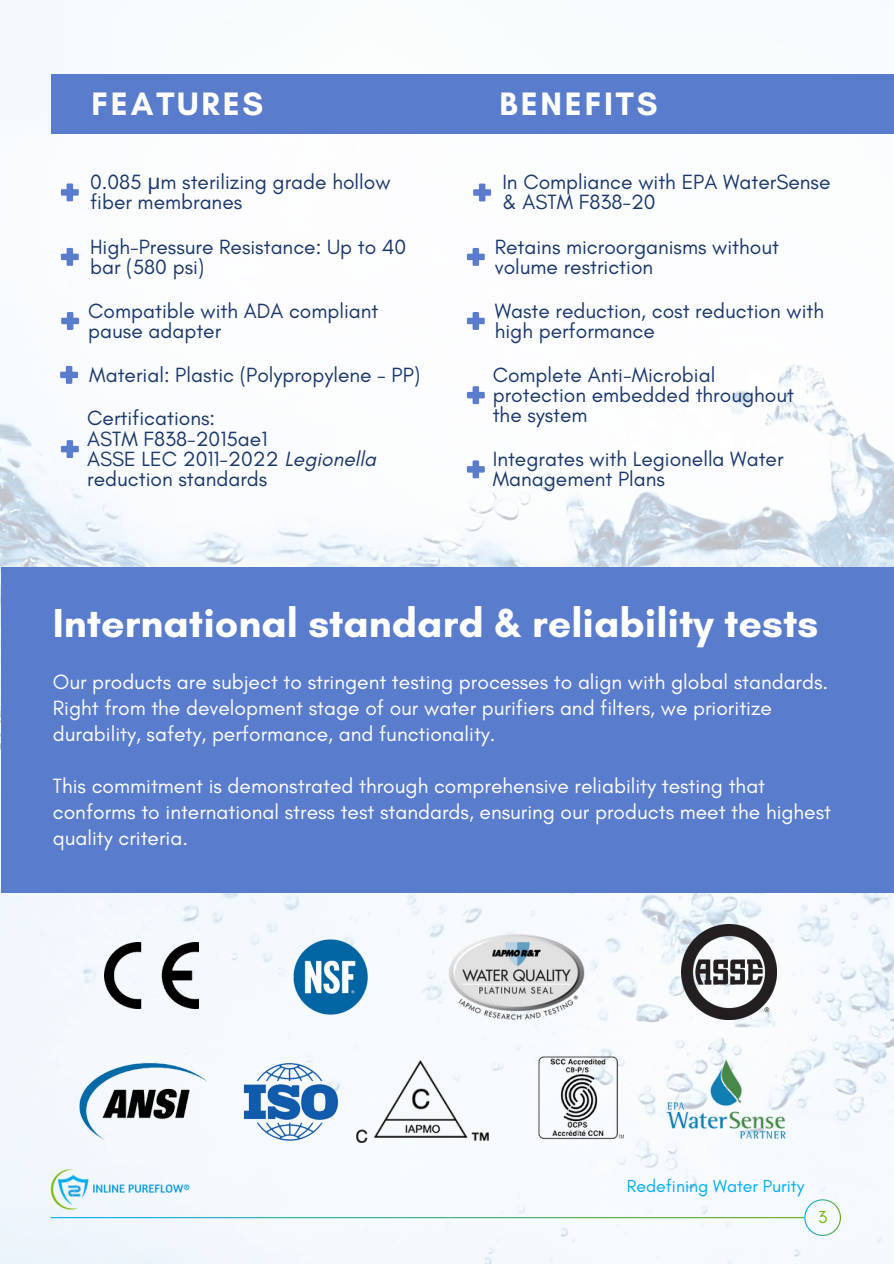
<style>
.page{position:relative;width:894px;height:1264px;background:#fff}
.page>*{position:absolute;margin:0;border:0;box-sizing:border-box;transform-origin:0 0}
.t1{font:700 41.25px "Glacial Indifference";color:#fff}
.t2{font:700 33px "Glacial Indifference";letter-spacing:.085em;color:#fff}
.t3{font:21px/20.2px "Glacial Indifference";color:#1a386b}
.t4{font:21px/25.8px "Glacial Indifference";color:#fff}
.t5{font:17.7px "Glacial Indifference";color:#00adef}
.t6{font:17.7px "Glacial Indifference";color:#76b800}
.s1{font-family:"Noto Sans"}
.s2{font-style:italic}
</style>
<div class="page">
<img style="left:0;top:0;width:893px;height:1263px">
<svg style="left:61px;top:183px;width:18px;height:18px"></svg>
<svg style="left:473px;top:183px;width:18px;height:18px"></svg>
<hr style="left:51px;top:1216px;width:753px;height:2px;background:#fff">
<svg style="left:804px;top:1199px;width:36px;height:36px"></svg>
<div style="left:51px;top:74px;width:842px;height:59px;background:#5a7ccd"></div>
<div style="left:1px;top:567px;width:892px;height:325px;background:#5a7ccd"></div>
<svg style="left:467px;top:248px;width:17px;height:18px"></svg>
<svg style="left:467px;top:312px;width:17px;height:18px"></svg>
<svg style="left:467px;top:386px;width:17px;height:18px"></svg>
<svg style="left:467px;top:460px;width:17px;height:18px"></svg>
<svg style="left:61px;top:248px;width:18px;height:18px"></svg>
<svg style="left:61px;top:312px;width:18px;height:18px"></svg>
<svg style="left:60px;top:366px;width:18px;height:18px"></svg>
<svg style="left:61px;top:440px;width:18px;height:18px"></svg>
<img style="left:51px;top:1163px;width:147px;height:51px">
<img style="left:105px;top:942px;width:93px;height:66px">
<img style="left:293px;top:939px;width:74px;height:75px">
<img style="left:446px;top:931px;width:141px;height:91px">
<img style="left:681px;top:924px;width:95px;height:95px">
<img style="left:79px;top:1058px;width:130px;height:82px">
<img style="left:228px;top:1063px;width:123px;height:77px">
<img style="left:357px;top:1060px;width:131px;height:82px">
<img style="left:534px;top:1052px;width:89px;height:89px">
<img style="left:665px;top:1057px;width:120px;height:83px">
<p class="t2" style="left:91px;top:84px;width:173px">FEATURES</p>
<h3 class="t2" style="left:499px;top:83px;width:159px">BENEFITS</h3>
<p class="t3" style="left:90px;top:171px;width:302px">0.085 <span class="s1">μ</span>m sterilizing grade hollow fiber membranes</p>
<p class="t3" style="left:502px;top:171px;width:329px">In Compliance with EPA WaterSense &amp; ASTM F838-20</p>
<p class="t3" style="left:90px;top:236px;width:318px">High-Pressure Resistance: Up to 40 bar (580 psi)</p>
<p class="t3" style="left:88px;top:300px;width:292px">Compatible with ADA compliant pause adapter</p>
<p class="t3" style="left:89px;top:364px;width:332px">Material: Plastic (Polypropylene - PP)</p>
<p class="t3" style="left:87px;top:408px;width:182px">Certifications:<br>ASTM F838-2015ae1</p>
<p class="t3" style="left:87px;top:448px;width:290px">ASSE LEC 2011-2022 <span class="s2">Legionella </span>reduction standards</p>
<p class="t3" style="left:494px;top:236px;width:286px">Retains microorganisms without volume restriction</p>
<h2 class="t3" style="left:494px;top:300px;width:331px">Waste reduction, cost reduction with high performance</h2>
<h2 class="t3" style="left:492px;top:364px;width:303px">Complete Anti-Microbial protection embedded throughout the system</h2>
<p class="t3" style="left:492px;top:448px;width:292px">Integrates with Legionella Water<br>Management Plans</p>
<p class="t1" style="left:53px;top:597px;width:766px">International standard &amp; reliability tests</p>
<p class="t4" style="left:53px;top:669px;width:776px">Our products are subject to stringent testing processes to align with global standards.<br>Right from the development stage of our water purifiers and filters, we prioritize durability, safety, performance, and functionality.</p>
<p class="t4" style="left:53px;top:772px;width:779px">This commitment is demonstrated through comprehensive reliability testing that conforms to international stress test standards, ensuring our products meet the highest quality criteria.</p>
<p class="t5" style="left:626px;top:1175px;width:179px">Redefining Water Purity</p>
<p class="t6" style="left:817px;top:1206px;width:11px">3</p>
</div>
